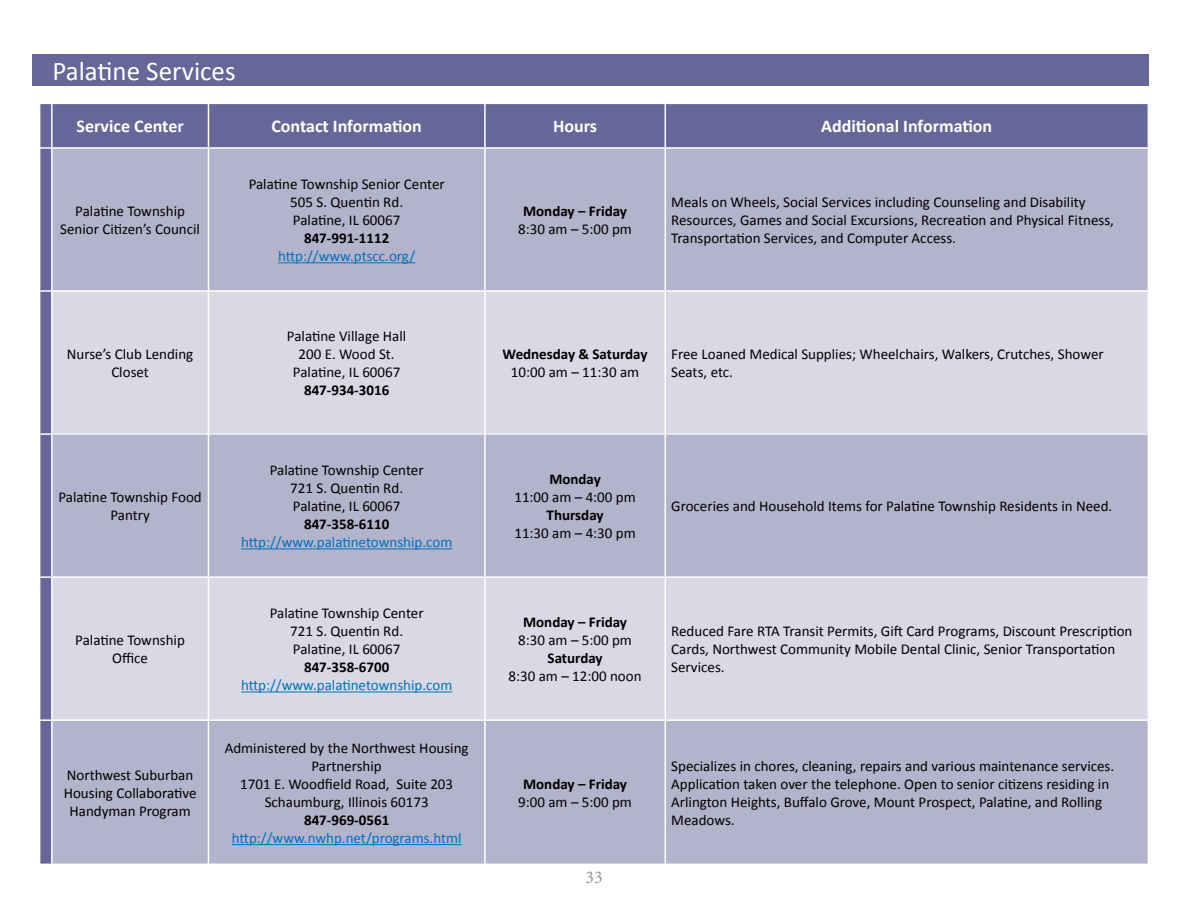
<style>
.page{position:relative;width:1188px;height:918px;background:#fff}
.page>*{position:absolute;margin:0;border:0;box-sizing:border-box;transform-origin:0 0}
.t1{font:27px "Calibri";color:#fff}
.t2{font:700 18px "Calibri";color:#fff}
.t3{font:18px "Minion Pro";color:#939598}
.t4{font:15px/18px "Calibri";color:#000;text-align:center}
.t5{font:700 15px "Calibri";color:#000}
.t6{font:15px "Calibri";color:#0072bc}
</style>
<div class="page">
<div style="left:32px;top:54px;width:1117px;height:31px;background:#669"></div>
<div style="left:40px;top:104px;width:1108px;height:760px;background:#669"></div>
<div style="left:53px;top:149px;width:1095px;height:715px;background:#b3b3cc"></div>
<svg style="left:53px;top:292px;width:1095px;height:427px;background:#ccd"></svg>
<hr style="left:208px;top:149px;width:1px;height:141px;background:#fff">
<hr style="left:484px;top:149px;width:2px;height:141px;background:#fff">
<hr style="left:665px;top:149px;width:1px;height:141px;background:#fff">
<hr style="left:52px;top:290px;width:156px;height:2px;background:#fff">
<hr style="left:208px;top:290px;width:277px;height:2px;background:#fff">
<hr style="left:485px;top:290px;width:180px;height:2px;background:#fff">
<hr style="left:665px;top:290px;width:483px;height:2px;background:#fff">
<hr style="left:52px;top:576px;width:156px;height:2px;background:#fff">
<hr style="left:208px;top:576px;width:277px;height:2px;background:#fff">
<hr style="left:485px;top:576px;width:180px;height:2px;background:#fff">
<hr style="left:665px;top:576px;width:483px;height:2px;background:#fff">
<hr style="left:208px;top:292px;width:1px;height:142px;background:#fff">
<hr style="left:484px;top:292px;width:2px;height:142px;background:#fff">
<hr style="left:665px;top:292px;width:1px;height:142px;background:#fff">
<hr style="left:208px;top:434px;width:1px;height:142px;background:#fff">
<hr style="left:484px;top:434px;width:2px;height:142px;background:#fff">
<hr style="left:665px;top:434px;width:1px;height:142px;background:#fff">
<hr style="left:208px;top:578px;width:1px;height:141px;background:#fff">
<hr style="left:484px;top:578px;width:2px;height:141px;background:#fff">
<hr style="left:665px;top:578px;width:1px;height:141px;background:#fff">
<hr style="left:52px;top:719px;width:156px;height:2px;background:#fff">
<hr style="left:208px;top:719px;width:277px;height:2px;background:#fff">
<hr style="left:208px;top:721px;width:1px;height:143px;background:#fff">
<hr style="left:485px;top:719px;width:180px;height:2px;background:#fff">
<hr style="left:484px;top:721px;width:2px;height:143px;background:#fff">
<hr style="left:665px;top:719px;width:484px;height:2px;background:#fff">
<hr style="left:665px;top:721px;width:1px;height:143px;background:#fff">
<hr style="left:53px;top:434px;width:155px;height:1px;background:#fff">
<hr style="left:208px;top:434px;width:277px;height:1px;background:#fff">
<hr style="left:485px;top:434px;width:180px;height:1px;background:#fff">
<hr style="left:665px;top:434px;width:483px;height:1px;background:#fff">
<hr style="left:208px;top:104px;width:1px;height:43px;background:#fff">
<hr style="left:484px;top:104px;width:2px;height:43px;background:#fff">
<hr style="left:665px;top:104px;width:1px;height:43px;background:#fff">
<hr style="left:52px;top:147px;width:156px;height:2px;background:#fff">
<hr style="left:208px;top:147px;width:277px;height:2px;background:#fff">
<hr style="left:485px;top:147px;width:180px;height:2px;background:#fff">
<hr style="left:665px;top:147px;width:484px;height:2px;background:#fff">
<hr style="left:51px;top:104px;width:2px;height:43px;background:#fff">
<svg style="left:39px;top:147px;width:13px;height:2px"></svg>
<hr style="left:51px;top:149px;width:2px;height:141px;background:#fff">
<hr style="left:51px;top:292px;width:2px;height:142px;background:#fff">
<hr style="left:51px;top:434px;width:2px;height:142px;background:#fff">
<hr style="left:51px;top:578px;width:2px;height:141px;background:#fff">
<svg style="left:39px;top:719px;width:13px;height:2px"></svg>
<hr style="left:51px;top:721px;width:2px;height:143px;background:#fff">
<svg style="left:40px;top:290px;width:12px;height:2px"></svg>
<svg style="left:40px;top:576px;width:12px;height:2px"></svg>
<svg style="left:40px;top:433px;width:11px;height:2px"></svg>
<hr style="left:278px;top:262px;width:137px;height:1px;background:#0072bc">
<hr style="left:241px;top:548px;width:211px;height:1px;background:#0072bc">
<hr style="left:241px;top:691px;width:211px;height:1px;background:#0072bc">
<hr style="left:232px;top:844px;width:230px;height:1px;background:#0072bc">
<h1 class="t1" style="left:52px;top:54px;width:185px">Palatine Services</h1>
<p class="t2" style="left:77px;top:115px;width:109px">Service Center</p>
<p class="t2" style="left:271px;top:115px;width:152px">Contact Information</p>
<p class="t2" style="left:553px;top:115px;width:46px">Hours</p>
<p class="t2" style="left:821px;top:115px;width:173px">Additional Information</p>
<p class="t4" style="left:60px;top:202px;width:141px">Palatine Township<br>Senior Citizen’s Council</p>
<p class="t4" style="left:67px;top:345px;width:128px">Nurse’s Club Lending<br>Closet</p>
<p class="t4" style="left:249px;top:175px;width:198px">Palatine Township Senior Center<br>505 S. Quentin Rd.<br>Palatine, IL 60067</p>
<p class="t5" style="left:304px;top:229px;width:87px">847-991-1112</p>
<p class="t6" style="left:278px;top:247px;width:139px">http://www.ptscc.org/</p>
<p class="t4" style="left:287px;top:327px;width:121px">Palatine Village Hall<br>200 E. Wood St.<br>Palatine, IL 60067</p>
<p class="t5" style="left:304px;top:381px;width:87px">847-934-3016</p>
<p class="t4" style="left:58px;top:488px;width:145px">Palatine Township Food<br>Pantry</p>
<p class="t4" style="left:75px;top:631px;width:111px">Palatine Township<br>Office</p>
<p class="t4" style="left:64px;top:766px;width:134px">Northwest Suburban<br>Housing Collaborative<br>Handyman Program</p>
<p class="t4" style="left:270px;top:461px;width:155px">Palatine Township Center<br>721 S. Quentin Rd.<br>Palatine, IL 60067</p>
<p class="t5" style="left:304px;top:515px;width:87px">847-358-6110</p>
<p class="t6" style="left:241px;top:533px;width:213px">http://www.palatinetownship.com</p>
<p class="t4" style="left:270px;top:604px;width:155px">Palatine Township Center<br>721 S. Quentin Rd.<br>Palatine, IL 60067</p>
<p class="t5" style="left:304px;top:658px;width:87px">847-358-6700</p>
<p class="t6" style="left:241px;top:676px;width:213px">http://www.palatinetownship.com</p>
<p class="t4" style="left:225px;top:739px;width:246px">Administered by the Northwest Housing<br>Partnership<br>1701 E. Woodfield Road, Suite 203<br>Schaumburg, Illinois 60173</p>
<p class="t5" style="left:304px;top:810px;width:87px">847-969‐0561</p>
<p class="t6" style="left:232px;top:828px;width:231px">http://www.nwhp.net/programs.html</p>
<p class="t5" style="left:523px;top:202px;width:105px">Monday – Friday</p>
<p class="t4" style="left:518px;top:220px;width:115px">8:30 am – 5:00 pm</p>
<p class="t4" style="left:671px;top:193px;width:444px;text-align:left">Meals on Wheels, Social Services including Counseling and Disability<br>Resources, Games and Social Excursions, Recreation and Physical Fitness,<br>Transportation Services, and Computer Access.</p>
<p class="t5" style="left:503px;top:345px;width:146px">Wednesday &amp; Saturday</p>
<p class="t4" style="left:511px;top:363px;width:130px">10:00 am – 11:30 am</p>
<p class="t4" style="left:671px;top:345px;width:434px;text-align:left">Free Loaned Medical Supplies; Wheelchairs, Walkers, Crutches, Shower<br>Seats, etc.</p>
<p class="t5" style="left:549px;top:470px;width:53px">Monday</p>
<p class="t4" style="left:514px;top:488px;width:123px">11:00 am – 4:00 pm</p>
<p class="t5" style="left:547px;top:506px;width:58px">Thursday</p>
<p class="t4" style="left:514px;top:524px;width:123px">11:30 am – 4:30 pm</p>
<p class="t5" style="left:523px;top:613px;width:105px">Monday – Friday</p>
<p class="t4" style="left:518px;top:631px;width:115px">8:30 am – 5:00 pm</p>
<p class="t5" style="left:548px;top:649px;width:57px">Saturday</p>
<p class="t4" style="left:509px;top:667px;width:135px">8:30 am – 12:00 noon</p>
<p class="t4" style="left:671px;top:497px;width:443px">Groceries and Household Items for Palatine Township Residents in Need.</p>
<p class="t4" style="left:671px;top:622px;width:463px;text-align:left">Reduced Fare RTA Transit Permits, Gift Card Programs, Discount Prescription<br>Cards, Northwest Community Mobile Dental Clinic, Senior Transportation<br>Services.</p>
<p class="t5" style="left:523px;top:774px;width:105px">Monday – Friday</p>
<p class="t4" style="left:518px;top:793px;width:115px">9:00 am – 5:00 pm</p>
<p class="t3" style="left:585px;top:865px;width:19px">33</p>
<p class="t4" style="left:671px;top:757px;width:444px;text-align:left">Specializes in chores, cleaning, repairs and various maintenance services.<br>Application taken over the telephone. Open to senior citizens residing in Arlington Heights, Buffalo Grove, Mount Prospect, Palatine, and Rolling Meadows.</p>
</div>
